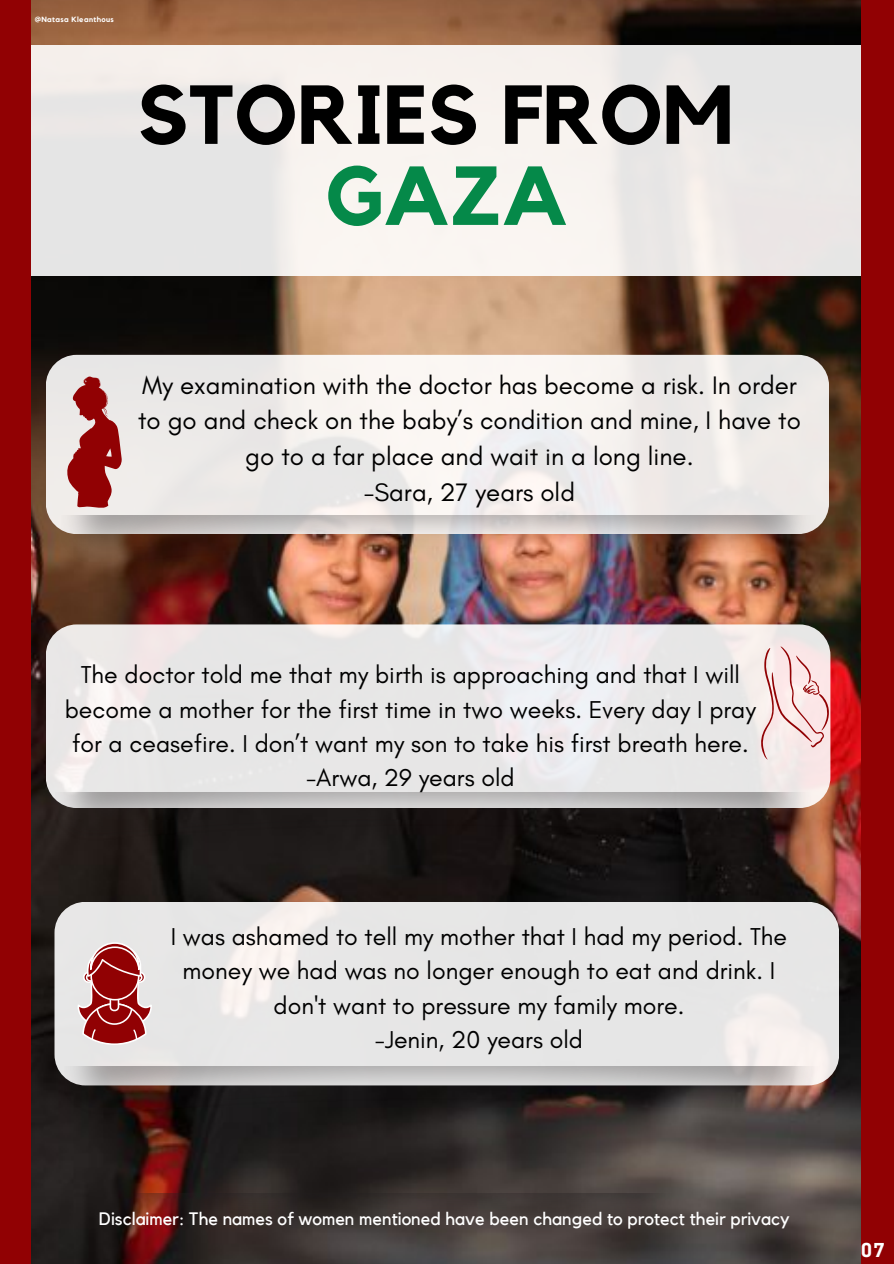
<style>
.page{position:relative;width:894px;height:1264px;background:#fff}
.page>*{position:absolute;margin:0;border:0;box-sizing:border-box;transform-origin:0 0}
.t1{font:700 82.5px "Kollektif";color:#000}
.t2{font:700 82.5px "Kollektif";color:#058949}
.t3{font:25.8px/35.7px "Glacial Indifference";color:#000;text-align:center}
.t4{font:24.9px/34.2px "Glacial Indifference";color:#000;text-align:center}
.t5{font:18px "Kollektif";color:#fff}
.t6{font:700 18px "Cooper Hewitt";color:#fff}
.t7{font:700 7.5px "Kollektif";letter-spacing:.05em;color:#fff}
</style>
<div class="page">
<img style="left:31px;top:0;width:830px;height:1263px">
<div style="left:0;top:45px;width:889px;height:231px;background:#eeeae8"></div>
<img style="left:124px;top:1193px;width:558px;height:46px">
<div style="left:0;top:0;width:31px;height:1263px;background:#910103"></div>
<div style="left:861px;top:0;width:32px;height:1263px;background:#910103"></div>
<div style="left:46px;top:355px;width:782px;height:179px;background:linear-gradient(to right,#edebea,#f2eeec);border-radius:31px"></div>
<svg style="left:66px;top:376px;width:56px;height:133px;background:#b86464"></svg>
<img style="left:62px;top:515px;width:768px;height:65px">
<svg style="left:46px;top:624px;width:784px;height:184px;background:#e9e7e8"></svg>
<svg style="left:760px;top:646px;width:69px;height:113px;background:#f0d4d4"></svg>
<img style="left:55px;top:792px;width:769px;height:65px">
<svg style="left:54px;top:901px;width:784px;height:184px;background:#e6e5e5"></svg>
<svg style="left:75px;top:942px;width:79px;height:102px;background:#bc7071"></svg>
<img style="left:65px;top:1066px;width:769px;height:65px">
<p class="t7" style="left:35px;top:16px;width:81px">@Natasa Kleanthous</p>
<h1 class="t1" style="left:137px;top:77px;width:597px">STORIES FROM</h1>
<h1 class="t2" style="left:325px;top:158px;width:244px">GAZA</h1>
<p class="t3" style="left:138px;top:366px;width:664px">My examination with the doctor has become a risk. In order to go and check on the baby’s condition and mine, I have to go to a far place and wait in a long line.<br>-Sara, 27 years old</p>
<p class="t4" style="left:65px;top:657px;width:692px">The doctor told me that my birth is approaching and that I will become a mother for the first time in two weeks. Every day I pray for a ceasefire. I don’t want my son to take his first breath here. -Arwa, 29 years old</p>
<p class="t4" style="left:171px;top:919px;width:617px">I was ashamed to tell my mother that I had my period. The money we had was no longer enough to eat and drink. I don't want to pressure my family more.<br>-Jenin, 20 years old</p>
<p class="t5" style="left:99px;top:1210px;width:692px">Disclaimer: The names of women mentioned have been changed to protect their privacy</p>
<p class="t6" style="left:860px;top:1243px;width:25px">07</p>
</div>
